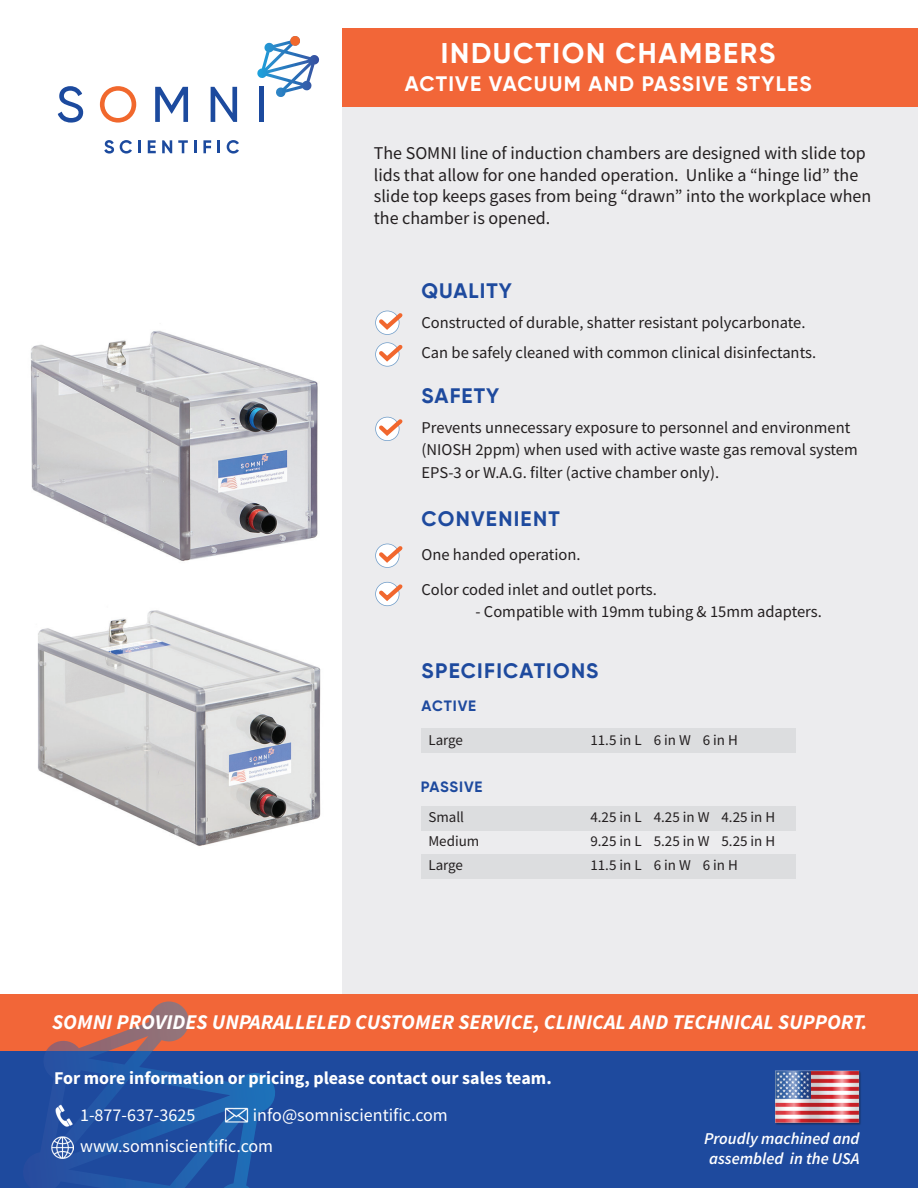
<style>
.page{position:relative;width:918px;height:1188px;background:#fff}
.page>*{position:absolute;margin:0;border:0;box-sizing:border-box;transform-origin:0 0}
.t1{font:700 28.5px "Gilroy";letter-spacing:.06em;color:#fff}
.t2{font:italic 700 21px "Source Sans Pro";color:#fff}
.t3{font:700 21px "Gilroy";letter-spacing:.055em;color:#1e4a9e}
.t4{font:700 21px "Gilroy";letter-spacing:.06em;color:#fff}
.t5{font:18px/21.6px "Source Sans Pro";color:#231f20}
.t6{font:18px/31.5px "Source Sans Pro";color:#fff}
.t7{font:700 18px "Source Sans Pro";color:#fff}
.t8{font:16.5px/22.5px "Source Sans Pro";color:#231f20}
.t9{font:italic 600 16.5px/19.8px "Source Sans Pro";color:#fff;text-align:center}
.t10{font:15px "Source Sans Pro";color:#231f20}
.t11{font:700 15px "Gilroy";letter-spacing:.055em;color:#1e4a9e}
</style>
<div class="page">
<div style="left:342px;top:68px;width:576px;height:926px;background:#ececee"></div>
<svg style="left:257px;top:36px;width:62px;height:61px"></svg>
<svg style="left:58px;top:86px;width:25px;height:37px"></svg>
<svg style="left:100px;top:86px;width:36px;height:37px"></svg>
<svg style="left:155px;top:87px;width:33px;height:35px"></svg>
<svg style="left:211px;top:87px;width:26px;height:35px"></svg>
<hr style="left:260px;top:87px;width:4px;height:35px;background:#1c4a9e">
<svg style="left:104px;top:140px;width:10px;height:14px"></svg>
<svg style="left:120px;top:140px;width:12px;height:14px"></svg>
<svg style="left:138px;top:140px;width:3px;height:13px"></svg>
<svg style="left:148px;top:140px;width:8px;height:13px"></svg>
<svg style="left:162px;top:140px;width:10px;height:13px"></svg>
<svg style="left:178px;top:140px;width:10px;height:13px"></svg>
<svg style="left:194px;top:140px;width:2px;height:13px"></svg>
<svg style="left:203px;top:140px;width:8px;height:13px"></svg>
<svg style="left:218px;top:140px;width:2px;height:13px"></svg>
<svg style="left:227px;top:140px;width:12px;height:14px"></svg>
<div style="left:290px;top:36px;width:10px;height:10px;background:#f1682d;border-radius:50%"></div>
<div style="left:0;top:1014px;width:918px;height:174px;background:#1e4a9e"></div>
<div style="left:0;top:995px;width:918px;height:56px;background:#f26638"></div>
<svg style="left:46px;top:1001px;width:229px;height:187px"></svg>
<div style="left:342px;top:28px;width:576px;height:79px;background:#f26638"></div>
<svg style="left:375px;top:310px;width:28px;height:25px"></svg>
<svg style="left:375px;top:342px;width:28px;height:25px"></svg>
<svg style="left:375px;top:416px;width:28px;height:25px"></svg>
<svg style="left:375px;top:543px;width:28px;height:25px"></svg>
<svg style="left:375px;top:581px;width:28px;height:25px"></svg>
<img style="left:775px;top:1070px;width:86px;height:55px">
<div style="left:421px;top:854px;width:375px;height:24px;background:#dcdddf"></div>
<div style="left:421px;top:728px;width:375px;height:25px;background:#dcdddf"></div>
<div style="left:421px;top:806px;width:375px;height:25px;background:#dcdddf"></div>
<img style="left:222px;top:1101px;width:28px;height:27px">
<img style="left:53px;top:1105px;width:25px;height:24px">
<img style="left:51px;top:1136px;width:23px;height:23px">
<img style="left:30px;top:330px;width:288px;height:231px">
<img style="left:37px;top:610px;width:284px;height:236px">
<h1 class="t1" style="left:441px;top:35px;width:336px">INDUCTION CHAMBERS</h1>
<p class="t4" style="left:405px;top:71px;width:408px">ACTIVE VACUUM AND PASSIVE STYLES</p>
<p class="t5" style="left:374px;top:142px;width:499px">The SOMNI line of induction chambers are designed with slide top lids that allow for one handed operation. Unlike a “hinge lid” the slide top keeps gases from being “drawn” into the workplace when the chamber is opened.</p>
<p class="t3" style="left:422px;top:277px;width:92px">QUALITY</p>
<p class="t8" style="left:422px;top:307px;width:396px;line-height:30px">Constructed of durable, shatter resistant polycarbonate.<br>Can be safely cleaned with common clinical disinfectants.</p>
<p class="t3" style="left:422px;top:382px;width:79px">SAFETY</p>
<p class="t8" style="left:422px;top:416px;width:438px">Prevents unnecessary exposure to personnel and environment (NIOSH 2ppm) when used with active waste gas removal system<br>EPS-3 or W.A.G. filter (active chamber only).</p>
<p class="t3" style="left:422px;top:505px;width:140px">CONVENIENT</p>
<p class="t8" style="left:422px;top:537px;width:237px;line-height:34.5px">One handed operation.<br>Color coded inlet and outlet ports.</p>
<p class="t8" style="left:476px;top:600px;width:348px">- Compatible with 19mm tubing &amp; 15mm adapters.</p>
<p class="t3" style="left:422px;top:658px;width:178px">SPECIFICATIONS</p>
<p class="t11" style="left:422px;top:697px;width:56px">ACTIVE</p>
<p class="t10" style="left:428px;top:730px;width:36px">Large</p>
<p class="t10" style="left:590px;top:730px;width:149px">11.5 in L 6 in W 6 in H</p>
<p class="t11" style="left:421px;top:777px;width:63px">PASSIVE</p>
<p class="t10" style="left:428px;top:808px;width:37px">Small</p>
<p class="t10" style="left:590px;top:808px;width:186px">4.25 in L 4.25 in W 4.25 in H</p>
<p class="t10" style="left:428px;top:832px;width:52px">Medium</p>
<p class="t10" style="left:590px;top:832px;width:186px">9.25 in L 5.25 in W 5.25 in H</p>
<p class="t10" style="left:428px;top:856px;width:36px">Large</p>
<p class="t10" style="left:590px;top:856px;width:149px">11.5 in L 6 in W 6 in H</p>
<p class="t2" style="left:52px;top:1008px;width:817px">SOMNI PROVIDES UNPARALLELED CUSTOMER SERVICE, CLINICAL AND TECHNICAL SUPPORT.</p>
<p class="t7" style="left:54px;top:1065px;width:499px">For more information or pricing, please contact our sales team.</p>
<p class="t6" style="left:80px;top:1099px;width:369px;text-indent:173px">info@somniscientific.com www.somniscientific.com</p>
<p class="t6" style="left:80px;top:1099px;width:117px">1-877-637-3625</p>
<p class="t9" style="left:704px;top:1128px;width:157px">Proudly machined and assembled in the USA</p>
</div>
